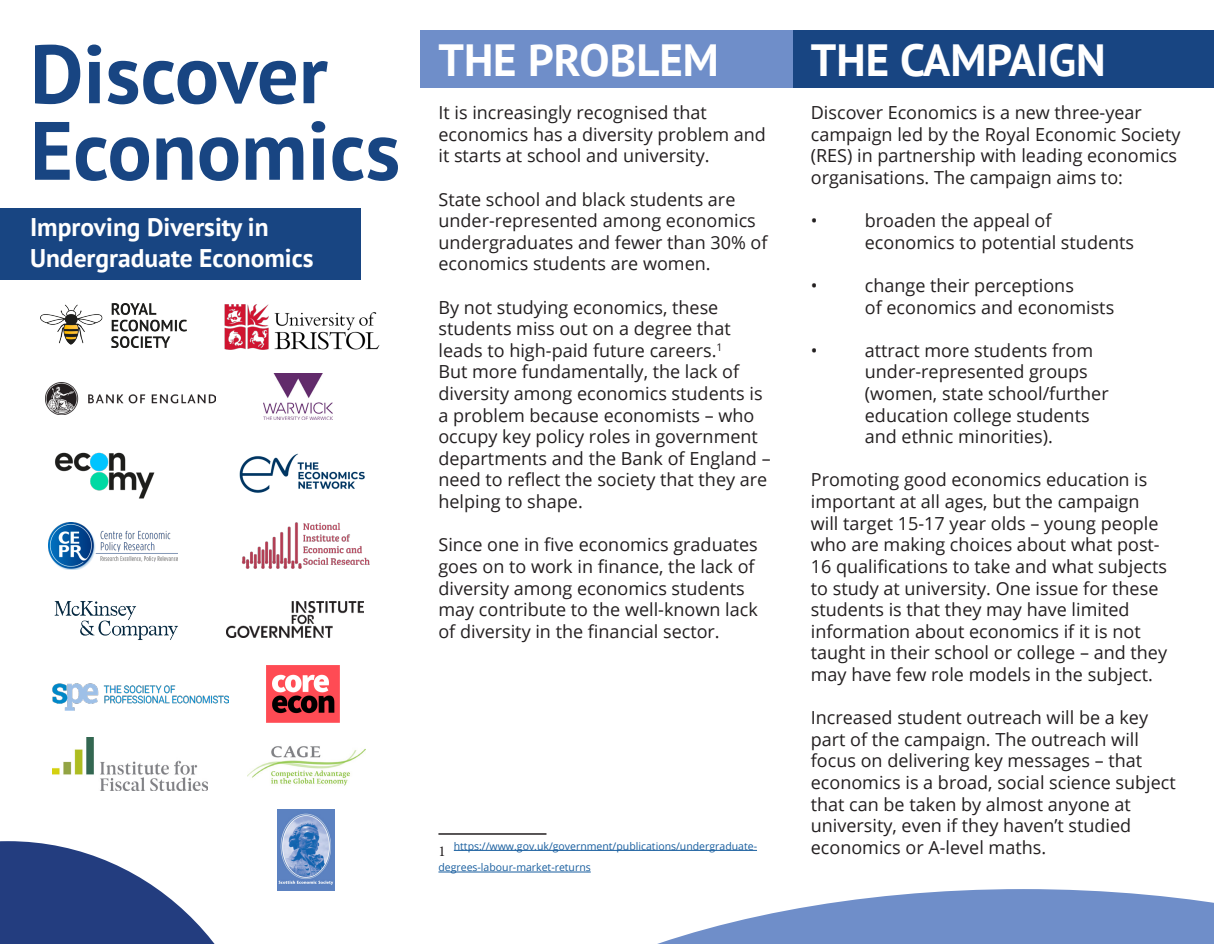
<style>
.page{position:relative;width:1214px;height:944px;background:#fff}
.page>*{position:absolute;margin:0;border:0;box-sizing:border-box;transform-origin:0 0}
.t1{font:700 82.5px "PT Sans";color:#184582}
.t2{font:700 45px "PT Sans";color:#fff}
.t3{font:700 25.5px/30.6px "PT Sans";color:#fff}
.t4{font:18px/21.6px "Open Sans";color:#231f20}
.t5{font:10.5px/21.6px "Open Sans";color:#175d9e}
.s1{font-family:"Minion Pro";font-size:15px;color:#231f20}
</style>
<div class="page">
<div style="left:0;top:208px;width:360px;height:71px;background:#184582"></div>
<div style="left:420px;top:30px;width:373px;height:57px;background:#6f8ec9"></div>
<div style="left:793px;top:30px;width:421px;height:57px;background:#184582"></div>
<hr style="left:438px;top:833px;width:108px;height:1px;background:#231f20">
<hr style="left:454px;top:850px;width:303px;height:1px;background:#175d9e">
<hr style="left:438px;top:871px;width:153px;height:1px;background:#175d9e">
<img style="left:40px;top:304px;width:147px;height:44px">
<img style="left:224px;top:304px;width:155px;height:46px">
<img style="left:49px;top:522px;width:128px;height:48px">
<img style="left:227px;top:601px;width:136px;height:37px">
<img style="left:55px;top:452px;width:100px;height:47px">
<img style="left:239px;top:453px;width:126px;height:40px">
<img style="left:241px;top:522px;width:129px;height:47px">
<img style="left:263px;top:373px;width:69px;height:46px">
<img style="left:46px;top:382px;width:169px;height:33px">
<img style="left:55px;top:601px;width:123px;height:39px">
<img style="left:52px;top:684px;width:177px;height:26px">
<img style="left:266px;top:665px;width:73px;height:57px">
<img style="left:248px;top:746px;width:117px;height:40px">
<img style="left:52px;top:738px;width:155px;height:52px">
<img style="left:277px;top:809px;width:58px;height:81px">
<svg style="left:0;top:841px;width:215px;height:103px"></svg>
<svg style="left:657px;top:889px;width:557px;height:55px"></svg>
<p class="t1" style="left:30px;top:20px;width:299px">Discover</p>
<p class="t1" style="left:30px;top:96px;width:372px">Economics</p>
<p class="t3" style="left:30px;top:211px;width:285px">Improving Diversity in<br>Undergraduate Economics</p>
<p class="t2" style="left:438px;top:30px;width:282px">THE PROBLEM</p>
<p class="t4" style="left:438px;top:101px;width:329px">It is increasingly recognised that economics has a diversity problem and it starts at school and university.</p>
<p class="t4" style="left:438px;top:188px;width:330px">State school and black students are under-represented among economics undergraduates and fewer than 30% of economics students are women.</p>
<p class="t4" style="left:438px;top:296px;width:334px">By not studying economics, these students miss out on a degree that leads to high-paid future careers.<sup>1<br></sup>But more fundamentally, the lack of diversity among economics students is a problem because economists – who occupy key policy roles in government departments and the Bank of England – need to reflect the society that they are helping to shape.</p>
<p class="t4" style="left:438px;top:533px;width:321px">Since one in five economics graduates goes on to work in finance, the lack of diversity among economics students may contribute to the well-known lack of diversity in the financial sector.</p>
<p class="t5" style="left:438px;top:834px;width:320px"><span class="s1">1</span> https://www.gov.uk/government/publications/undergraduate&shy;degrees-labour-market-returns</p>
<p class="t2" style="left:811px;top:30px;width:296px">THE CAMPAIGN</p>
<p class="t4" style="left:811px;top:101px;width:371px">Discover Economics is a new three-year campaign led by the Royal Economic Society (RES) in partnership with leading economics organisations. The campaign aims to:</p>
<p class="t4" style="left:811px;top:209px;width:8px">•</p>
<p class="t4" style="left:865px;top:209px;width:271px">broaden the appeal of economics to potential students</p>
<p class="t4" style="left:811px;top:274px;width:8px">•</p>
<p class="t4" style="left:865px;top:274px;width:251px">change their perceptions<br>of economics and economists</p>
<p class="t4" style="left:811px;top:339px;width:8px">•</p>
<p class="t4" style="left:865px;top:339px;width:245px">attract more students from under-represented groups (women, state school/further education college students and ethnic minorities).</p>
<p class="t4" style="left:811px;top:468px;width:358px">Promoting good economics education is important at all ages, but the campaign will target 15-17 year olds – young people who are making choices about what post-16 qualifications to take and what subjects to study at university. One issue for these students is that they may have limited information about economics if it is not taught in their school or college – and they may have few role models in the subject.</p>
<p class="t4" style="left:811px;top:706px;width:366px">Increased student outreach will be a key part of the campaign. The outreach will focus on delivering key messages – that economics is a broad, social science subject that can be taken by almost anyone at university, even if they haven’t studied economics or A-level maths.</p>
</div>
